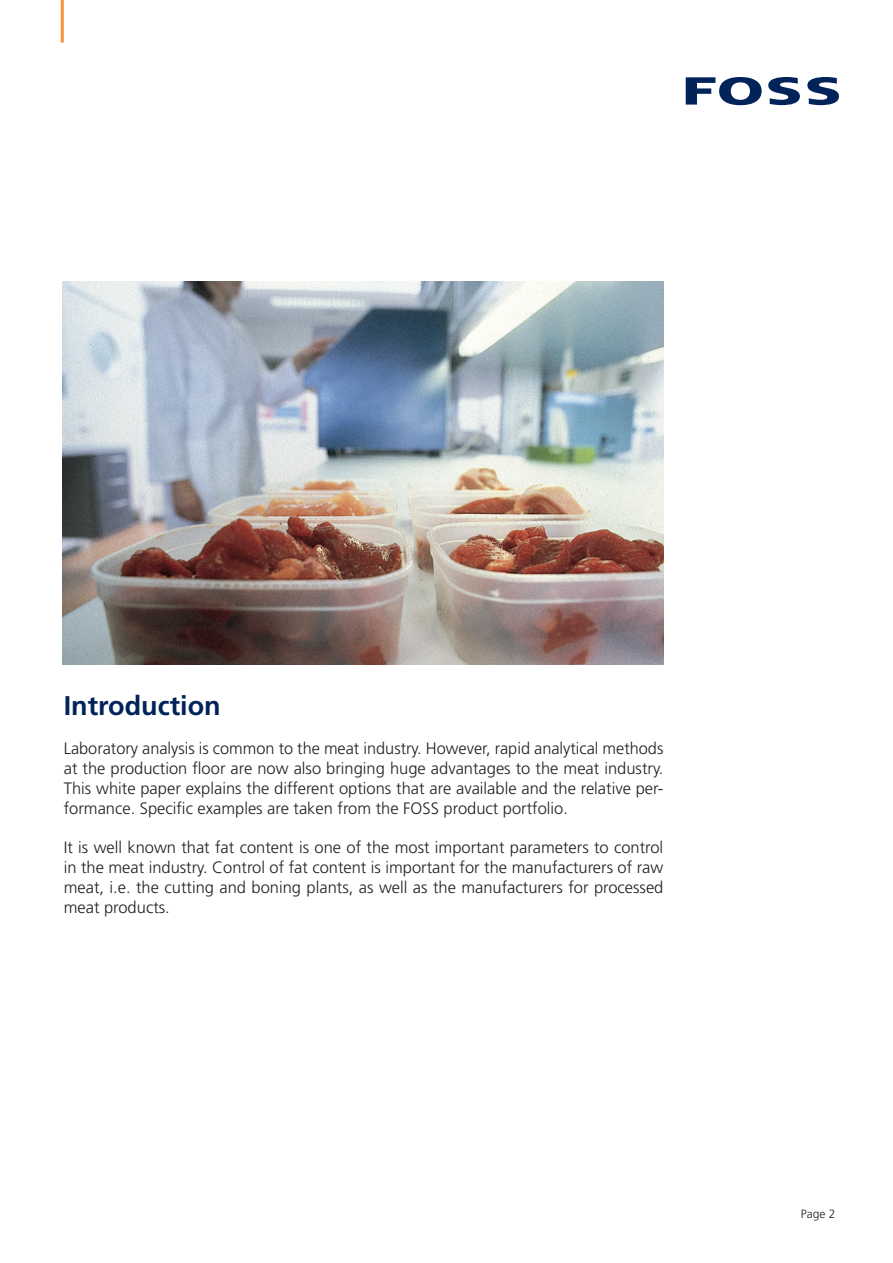
<style>
.page{position:relative;width:893px;height:1263px;background:#fff}
.page>*{position:absolute;margin:0;border:0;box-sizing:border-box;transform-origin:0 0}
.Blå_top_tekst{font:700 27px "Frutiger";color:#002359}
.Brød{font:300 16.5px/19.8px "Frutiger";color:#231f20;text-align:justify}
.t1{font:300 12px "Frutiger";color:#231f20}
</style>
<div class="page">
<svg style="left:686px;top:77px;width:76px;height:28px"></svg>
<svg style="left:768px;top:77px;width:32px;height:28px"></svg>
<svg style="left:807px;top:77px;width:32px;height:28px"></svg>
<hr style="left:61px;top:0;width:3px;height:43px;background:#f69238">
<img style="left:62px;top:282px;width:601px;height:383px">
<p class="Blå_top_tekst" style="left:64px;top:689px;width:159px">Introduction</p>
<p class="Brød" style="left:64px;top:739px;width:601px">Laboratory analysis is common to the meat industry. However, rapid analytical methods at the production floor are now also bringing huge advantages to the meat industry.<br>This white paper explains the different options that are available and the relative per&shy;formance. Specific examples are taken from the FOSS product portfolio.</p>
<p class="Brød" style="left:64px;top:838px;width:601px">It is well known that fat content is one of the most important parameters to control in the meat industry. Control of fat content is important for the manufacturers of raw meat, i.e. the cutting and boning plants, as well as the manufacturers for processed meat products.</p>
<p class="t1" style="left:801px;top:1207px;width:36px">Page 2</p>
</div>
